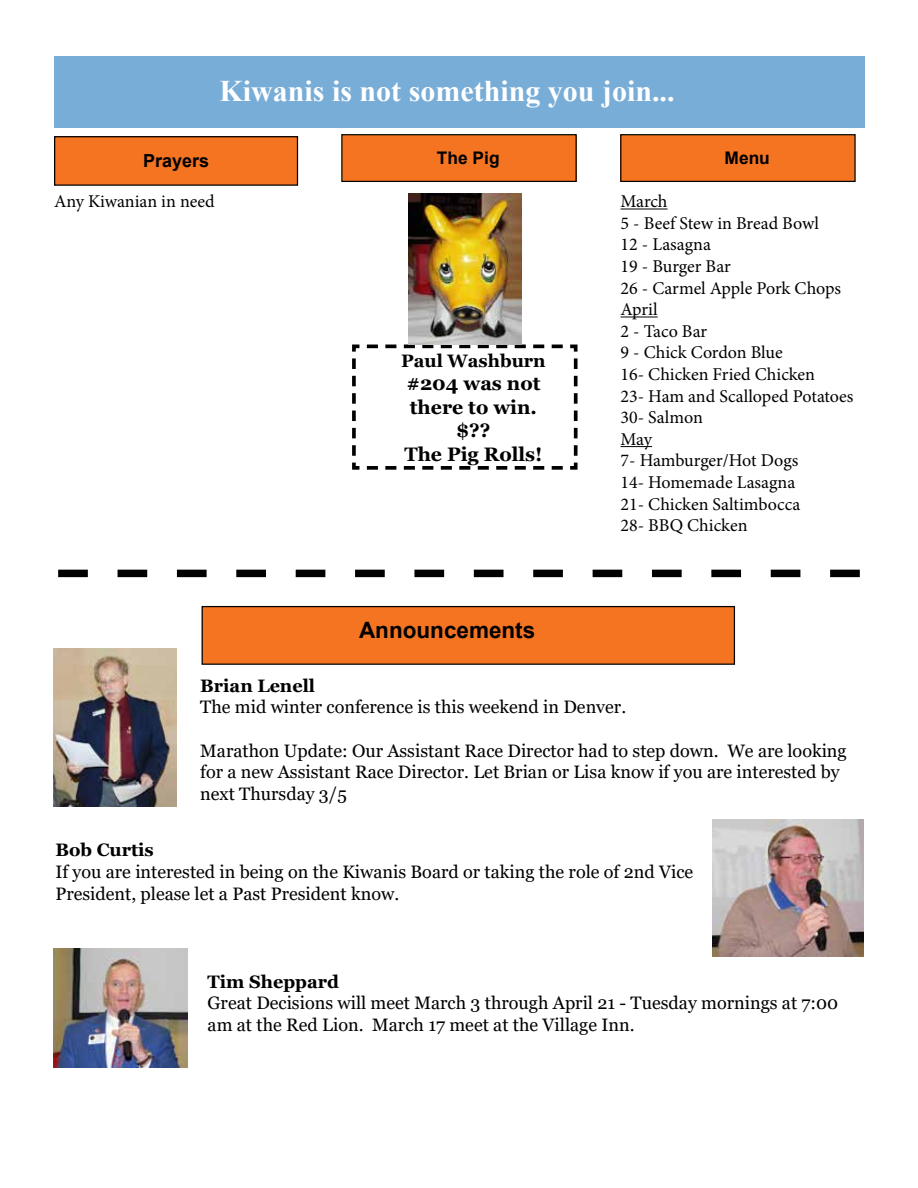
<style>
.page{position:relative;width:918px;height:1188px;background:#fff}
.page>*{position:absolute;margin:0;border:0;box-sizing:border-box;transform-origin:0 0}
.t1{font:700 30px "Times New Roman";color:#fff}
.t2{font:700 22.5px "Arial";color:#000}
.t3{font:700 19.5px/23.4px "Georgia";color:#000;text-align:center}
.t4{font:18px/21.6px "Georgia";color:#000}
.t5{font:18px/21.6px "Minion Pro";color:#000}
.t6{font:700 18px "Georgia";color:#000}
.t7{font:700 18px "Arial";color:#000}
.t8{font:700 17.4px "Arial";color:#000}
</style>
<div class="page">
<div style="left:54px;top:56px;width:810px;height:71px;background:#78add7"></div>
<div style="left:55px;top:137px;width:242px;height:48px;background:#f47421"></div>
<div style="left:54px;top:136px;width:244px;height:50px;border:1px solid #000"></div>
<div style="left:202px;top:607px;width:532px;height:57px;background:#f47421"></div>
<div style="left:202px;top:606px;width:533px;height:59px;border:1px solid #000"></div>
<div style="left:342px;top:135px;width:234px;height:46px;background:#f47421"></div>
<div style="left:341px;top:134px;width:236px;height:48px;border:1px solid #000"></div>
<svg style="left:352px;top:343px;width:226px;height:127px"></svg>
<img style="left:408px;top:194px;width:113px;height:151px">
<div style="left:621px;top:135px;width:234px;height:46px;background:#f47421"></div>
<div style="left:620px;top:134px;width:236px;height:48px;border:1px solid #000"></div>
<hr style="left:621px;top:209px;width:47px;height:1px;background:#000">
<hr style="left:621px;top:317px;width:37px;height:1px;background:#000">
<hr style="left:621px;top:446px;width:31px;height:1px;background:#000">
<svg style="left:58px;top:570px;width:802px;height:7px"></svg>
<img style="left:713px;top:820px;width:151px;height:136px">
<img style="left:54px;top:948px;width:133px;height:120px">
<img style="left:53px;top:649px;width:123px;height:158px">
<h1 class="t1" style="left:220px;top:69px;width:457px">Kiwanis is not something you join...</h1>
<p class="t7" style="left:143px;top:148px;width:68px">Prayers</p>
<p class="t5" style="left:54px;top:190px;width:162px">Any Kiwanian in need</p>
<p class="t8" style="left:437px;top:146px;width:64px">The Pig</p>
<p class="t6" style="left:401px;top:349px;width:146px">Paul Washburn</p>
<p class="t3" style="left:404px;top:372px;width:140px">#204 was not there to win. $??<br>The Pig Rolls!</p>
<p class="t2" style="left:359px;top:615px;width:178px">Announcements</p>
<p class="t8" style="left:725px;top:146px;width:47px">Menu</p>
<p class="t5" style="left:621px;top:191px;width:235px">March<br>5 - Beef Stew in Bread Bowl<br>12 - Lasagna<br>19 - Burger Bar<br>26 - Carmel Apple Pork Chops<br>April<br>2 - Taco Bar<br>9 - Chick Cordon Blue<br>16- Chicken Fried Chicken<br>23- Ham and Scalloped Potatoes<br>30- Salmon<br>May<br>7- Hamburger/Hot Dogs<br>14- Homemade Lasagna<br>21- Chicken Saltimbocca<br>28- BBQ Chicken</p>
<p class="t6" style="left:200px;top:674px;width:116px">Brian Lenell</p>
<p class="t4" style="left:200px;top:697px;width:427px">The mid winter conference is this weekend in Denver.</p>
<p class="t4" style="left:200px;top:740px;width:648px">Marathon Update: Our Assistant Race Director had to step down. We are looking for a new Assistant Race Director. Let Brian or Lisa know if you are interested by next Thursday 3/5</p>
<p class="t6" style="left:55px;top:839px;width:100px">Bob Curtis</p>
<p class="t4" style="left:55px;top:861px;width:639px">If you are interested in being on the Kiwanis Board or taking the role of 2nd Vice<br>President, please let a Past President know.</p>
<p class="t6" style="left:208px;top:970px;width:133px">Tim Sheppard</p>
<p class="t4" style="left:208px;top:993px;width:632px">Great Decisions will meet March 3 through April 21 - Tuesday mornings at 7:00 am at the Red Lion. March 17 meet at the Village Inn.</p>
</div>
